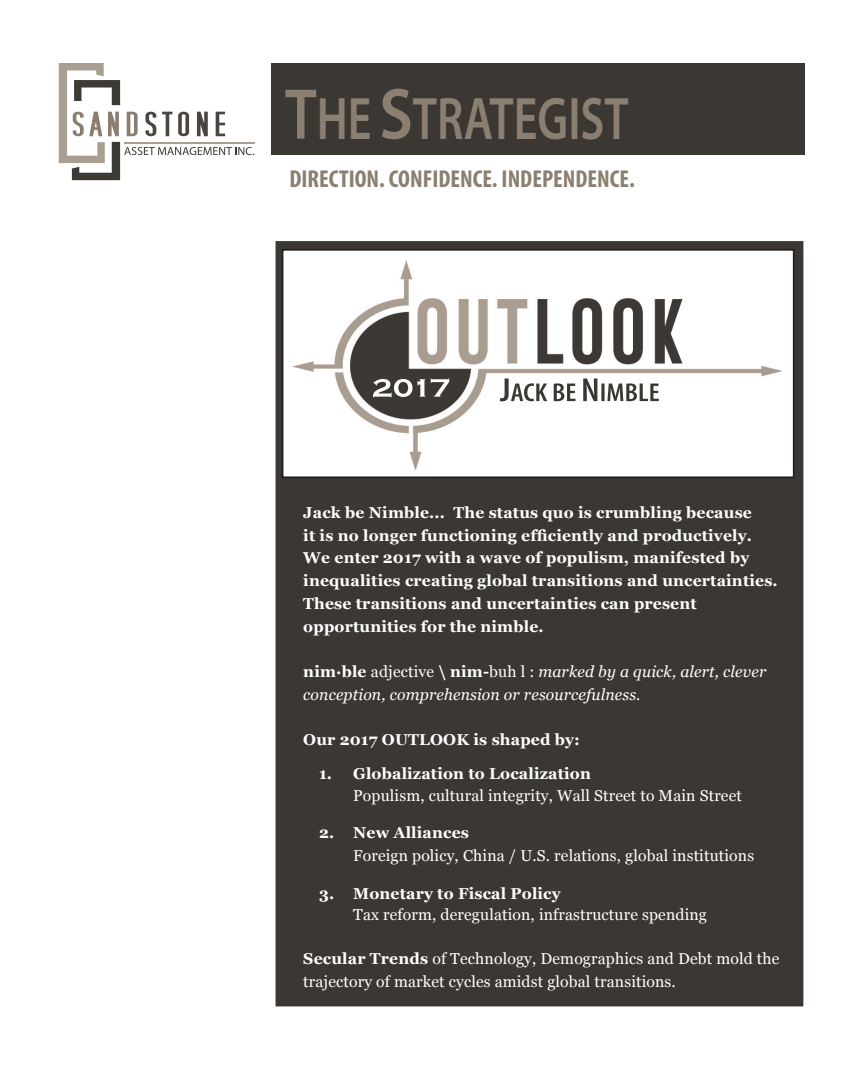
<style>
.page{position:relative;width:867px;height:1071px;background:#fff}
.page>*{position:absolute;margin:0;border:0;box-sizing:border-box;transform-origin:0 0}
.t1{font:600 60.38px "Myriad Pro";color:#8a7f70;scale:.77 1}
.t2{font:700 condensed 24.5px "Myriad Pro";color:#8a7f70}
.t3{font:700 15.75px/22.8px "Georgia";letter-spacing:.01em;color:#fff}
.t4{font:15.75px/22.8px "Georgia";letter-spacing:.01em;color:#fff}
.t5{font:italic 15.75px/22.8px "Georgia";letter-spacing:.01em;color:#fff}
.s1{font-size:72.45px}
.s2{font-size:73.15px}
.s3{font-weight:700;font-style:normal}
.s4{font-style:normal}
.s5{font-weight:700}
</style>
<div class="page">
<div style="left:274px;top:240px;width:530px;height:767px;background:#3b3833"></div>
<svg style="left:59px;top:63px;width:195px;height:117px"></svg>
<div style="left:282px;top:250px;width:511px;height:227px;background:#fff"></div>
<div style="left:281px;top:249px;width:513px;height:229px;border:2px solid #231f20"></div>
<div style="left:271px;top:63px;width:533px;height:92px;background:#3b3833"></div>
<img style="left:292px;top:261px;width:489px;height:209px">
<img style="left:369px;top:381px;width:81px;height:20px">
<h1 class="t1" style="left:285px;top:85px;width:448px"><span class="s1">T</span>HE <span class="s2">S</span>TRATEGIST</h1>
<h2 class="t2" style="left:289px;top:166px;width:346px">DIRECTION. CONFIDENCE. INDEPENDENCE.</h2>
<p class="t3" style="left:303px;top:501px;width:476px">Jack be Nimble... The status quo is crumbling because<br>it is no longer functioning efficiently and productively.<br>We enter 2017 with a wave of populism, manifested by inequalities creating global transitions and uncertainties.<br>These transitions and uncertainties can present opportunities for the nimble.</p>
<p class="t5" style="left:303px;top:660px;width:464px"><span class="s3">nim·ble</span> <span class="s4">adjective</span> <span class="s3">\ nim-</span><span class="s4">buh l :</span> marked by a quick, alert, clever conception, comprehension or resourcefulness.</p>
<p class="t3" style="left:303px;top:729px;width:278px">Our 2017 OUTLOOK is shaped by:</p>
<p class="t3" style="left:319px;top:762px;width:273px">1. Globalization to Localization</p>
<p class="t4" style="left:353px;top:785px;width:390px">Populism, cultural integrity, Wall Street to Main Street</p>
<p class="t3" style="left:319px;top:821px;width:151px">2. New Alliances</p>
<p class="t4" style="left:353px;top:844px;width:402px">Foreign policy, China / U.S. relations, global institutions</p>
<p class="t3" style="left:319px;top:883px;width:243px">3. Monetary to Fiscal Policy</p>
<p class="t4" style="left:353px;top:904px;width:355px">Tax reform, deregulation, infrastructure spending</p>
<p class="t4" style="left:303px;top:948px;width:477px"><span class="s5">Secular Trends</span> of Technology, Demographics and Debt mold the trajectory of market cycles amidst global transitions.</p>
</div>
